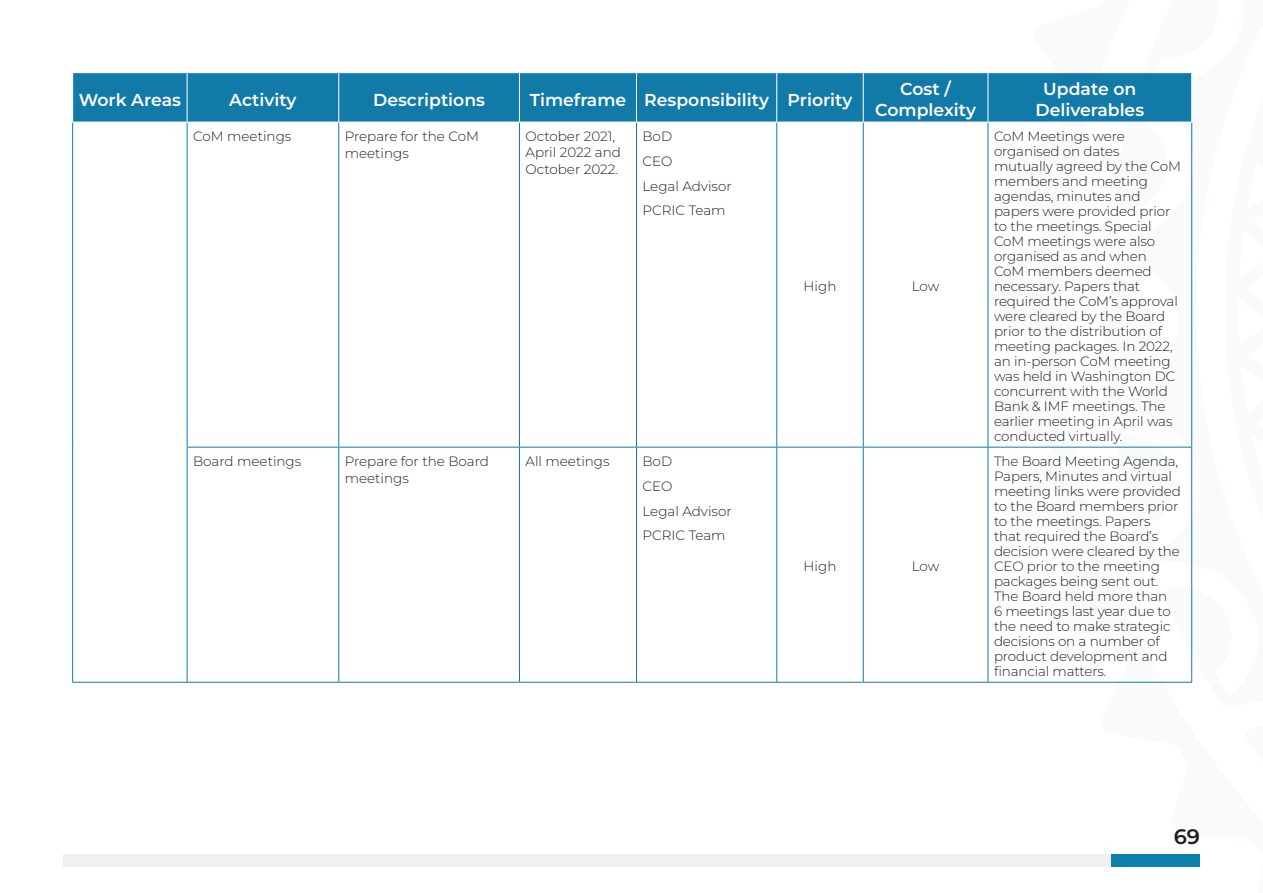
<style>
.page{position:relative;width:1263px;height:893px;background:#fff}
.page>*{position:absolute;margin:0;border:0;box-sizing:border-box;transform-origin:0 0}
.t1{font:600 21px "Montserrat";color:#231f20}
.t2{font:600 17.25px/20.7px "Montserrat";color:#fff;text-align:center}
.t3{font:300 13.5px/15px "Montserrat";letter-spacing:-.01em;color:#231f20}
</style>
<div class="page">
<div style="left:64px;top:854px;width:1136px;height:12px;background:#eff0f0"></div>
<svg style="left:984px;top:122px;width:216px;height:745px"></svg>
<div style="left:73px;top:73px;width:1118px;height:49px;background:#127aa9"></div>
<hr style="left:72px;top:122px;width:1px;height:325px;background:#127aa9">
<hr style="left:187px;top:122px;width:1px;height:325px;background:#127aa9">
<hr style="left:338px;top:122px;width:1px;height:325px;background:#127aa9">
<hr style="left:519px;top:122px;width:1px;height:325px;background:#127aa9">
<hr style="left:636px;top:122px;width:1px;height:325px;background:#127aa9">
<hr style="left:776px;top:122px;width:1px;height:325px;background:#127aa9">
<hr style="left:863px;top:122px;width:1px;height:325px;background:#127aa9">
<hr style="left:987px;top:122px;width:1px;height:325px;background:#127aa9">
<hr style="left:1191px;top:122px;width:1px;height:325px;background:#127aa9">
<hr style="left:72px;top:447px;width:1px;height:235px;background:#127aa9">
<hr style="left:187px;top:447px;width:152px;height:1px;background:#127aa9">
<hr style="left:187px;top:447px;width:1px;height:235px;background:#127aa9">
<hr style="left:339px;top:447px;width:180px;height:1px;background:#127aa9">
<hr style="left:338px;top:447px;width:1px;height:235px;background:#127aa9">
<hr style="left:519px;top:447px;width:117px;height:1px;background:#127aa9">
<hr style="left:519px;top:447px;width:1px;height:235px;background:#127aa9">
<hr style="left:636px;top:447px;width:141px;height:1px;background:#127aa9">
<hr style="left:636px;top:447px;width:1px;height:235px;background:#127aa9">
<hr style="left:777px;top:447px;width:86px;height:1px;background:#127aa9">
<hr style="left:776px;top:447px;width:1px;height:235px;background:#127aa9">
<hr style="left:863px;top:447px;width:125px;height:1px;background:#127aa9">
<hr style="left:863px;top:447px;width:1px;height:235px;background:#127aa9">
<hr style="left:988px;top:447px;width:204px;height:1px;background:#127aa9">
<hr style="left:987px;top:447px;width:1px;height:235px;background:#127aa9">
<hr style="left:1191px;top:447px;width:1px;height:235px;background:#127aa9">
<hr style="left:72px;top:682px;width:115px;height:1px;background:#127aa9">
<hr style="left:187px;top:682px;width:152px;height:1px;background:#127aa9">
<hr style="left:339px;top:682px;width:180px;height:1px;background:#127aa9">
<hr style="left:519px;top:682px;width:117px;height:1px;background:#127aa9">
<hr style="left:636px;top:682px;width:141px;height:1px;background:#127aa9">
<hr style="left:777px;top:682px;width:86px;height:1px;background:#127aa9">
<hr style="left:863px;top:682px;width:125px;height:1px;background:#127aa9">
<hr style="left:988px;top:682px;width:204px;height:1px;background:#127aa9">
<hr style="left:187px;top:73px;width:1px;height:49px;background:#fff">
<hr style="left:338px;top:73px;width:1px;height:49px;background:#fff">
<hr style="left:519px;top:73px;width:1px;height:49px;background:#fff">
<hr style="left:636px;top:73px;width:1px;height:49px;background:#fff">
<hr style="left:776px;top:73px;width:1px;height:49px;background:#fff">
<hr style="left:863px;top:73px;width:1px;height:49px;background:#fff">
<hr style="left:987px;top:73px;width:1px;height:49px;background:#fff">
<hr style="left:72px;top:122px;width:115px;height:1px;background:#fff">
<hr style="left:187px;top:122px;width:152px;height:1px;background:#fff">
<hr style="left:519px;top:122px;width:117px;height:1px;background:#fff">
<hr style="left:636px;top:122px;width:141px;height:1px;background:#fff">
<hr style="left:863px;top:122px;width:125px;height:1px;background:#fff">
<hr style="left:988px;top:122px;width:204px;height:1px;background:#fff">
<p class="t2" style="left:79px;top:89px;width:104px">Work Areas</p>
<p class="t2" style="left:229px;top:89px;width:69px">Activity</p>
<p class="t2" style="left:373px;top:89px;width:113px">Descriptions</p>
<p class="t2" style="left:530px;top:89px;width:324px">Timeframe Responsibility Priority</p>
<p class="t2" style="left:875px;top:78px;width:102px">Cost /<br>Complexity</p>
<p class="t2" style="left:1035px;top:78px;width:110px">Update on<br>Deliverables</p>
<p class="t3" style="left:193px;top:128px;width:100px">CoM meetings</p>
<p class="t3" style="left:345px;top:128px;width:136px;line-height:16.5px">Prepare for the CoM meetings</p>
<p class="t3" style="left:525px;top:128px;width:97px;line-height:16.2px">October 2021,<br>April 2022 and<br>October 2022.</p>
<p class="t3" style="left:642px;top:124px;width:91px;line-height:24.8px">BoD<br>CEO<br>Legal Advisor<br>PCRIC Team</p>
<p class="t3" style="left:994px;top:128px;width:188px">CoM Meetings were organised on dates mutually agreed by the CoM members and meeting agendas, minutes and papers were provided prior to the meetings. Special<br>CoM meetings were also organised as and when<br>CoM members deemed necessary. Papers that required the CoM’s approval were cleared by the Board prior to the distribution of meeting packages. In 2022, an in-person CoM meeting was held in Washington DC concurrent with the World<br>Bank &amp; IMF meetings. The earlier meeting in April was conducted virtually.</p>
<p class="t3" style="left:804px;top:278px;width:34px">High</p>
<p class="t3" style="left:912px;top:278px;width:29px">Low</p>
<p class="t3" style="left:193px;top:454px;width:110px">Board meetings</p>
<p class="t3" style="left:345px;top:453px;width:146px;line-height:16.5px">Prepare for the Board meetings</p>
<p class="t3" style="left:525px;top:454px;width:86px">All meetings</p>
<p class="t3" style="left:642px;top:449px;width:91px;line-height:24.8px">BoD<br>CEO<br>Legal Advisor<br>PCRIC Team</p>
<p class="t3" style="left:804px;top:559px;width:34px">High</p>
<p class="t3" style="left:912px;top:559px;width:29px">Low</p>
<p class="t3" style="left:994px;top:454px;width:188px">The Board Meeting Agenda,<br>Papers, Minutes and virtual meeting links were provided to the Board members prior to the meetings. Papers that required the Board’s decision were cleared by the<br>CEO prior to the meeting packages being sent out.<br>The Board held more than<br>6 meetings last year due to the need to make strategic decisions on a number of product development and financial matters.</p>
<h1 class="t1" style="left:1174px;top:822px;width:28px">69</h1>
</div>
